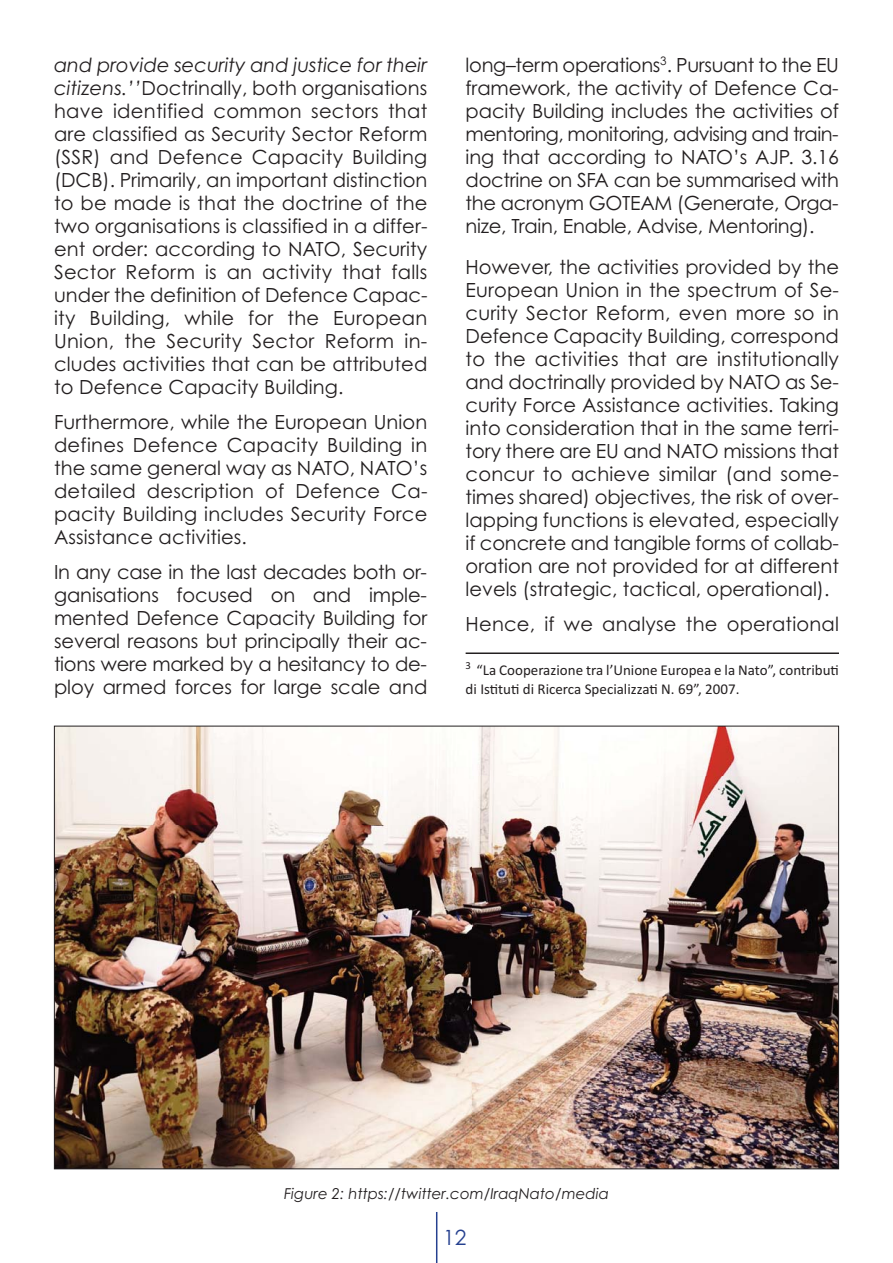
<style>
.page{position:relative;width:893px;height:1263px;background:#fff}
.page>*{position:absolute;margin:0;border:0;box-sizing:border-box;transform-origin:0 0}
.t1{font:21px "Century Gothic";color:#25408f}
.t2{font:19.5px/23px "Century Gothic";color:#231f20;text-align:justify}
.t3{font:15px/19.4px "Calibri";color:#231f20}
.t4{font:italic 15px "Century Gothic";color:#231f20}
.s1{font-style:italic}
</style>
<div class="page">
<hr style="left:466px;top:652px;width:373px;height:2px;background:#231f20">
<hr style="left:436px;top:1212px;width:1px;height:51px;background:#25408f">
<img style="left:56px;top:728px;width:781px;height:439px">
<p class="t2" style="left:54px;top:55px;width:375px"><span class="s1">and provide security and justice for their citizens.’’</span>Doctrinally, both organisations have identified common sectors that are classified as Security Sector Reform (SSR) and Defence Capacity Building (DCB). Primarily, an important distinction to be made is that the doctrine of the two organisations is classified in a differ&shy;ent order: according to NATO, Security Sector Reform is an activity that falls under the definition of Defence Capac&shy;ity Building, while for the European Union, the Security Sector Reform in&shy;cludes activities that can be attributed to Defence Capacity Building.</p>
<p class="t2" style="left:54px;top:412px;width:375px">Furthermore, while the European Union defines Defence Capacity Building in the same general way as NATO, NATO’s detailed description of Defence Ca&shy;pacity Building includes Security Force Assistance activities.</p>
<p class="t2" style="left:54px;top:562px;width:375px">In any case in the last decades both or&shy;ganisations focused on and imple&shy;mented Defence Capacity Building for several reasons but principally their ac&shy;tions were marked by a hesitancy to de&shy;ploy armed forces for large scale and</p>
<p class="t2" style="left:466px;top:55px;width:375px">long–term operations<sup>3</sup>. Pursuant to the EU framework, the activity of Defence Ca&shy;pacity Building includes the activities of mentoring, monitoring, advising and train&shy;ing that according to NATO’s AJP. 3.16 doctrine on SFA can be summarised with the acronym GOTEAM (Generate, Orga&shy;nize, Train, Enable, Advise, Mentoring).</p>
<p class="t2" style="left:466px;top:257px;width:375px">However, the activities provided by the European Union in the spectrum of Se&shy;curity Sector Reform, even more so in Defence Capacity Building, correspond to the activities that are institutionally and doctrinally provided by NATO as Se&shy;curity Force Assistance activities. Taking into consideration that in the same terri&shy;tory there are EU and NATO missions that concur to achieve similar (and some&shy;times shared) objectives, the risk of over&shy;lapping functions is elevated, especially if concrete and tangible forms of collab&shy;oration are not provided for at different levels (strategic, tactical, operational).</p>
<p class="t2" style="left:466px;top:614px;width:375px">Hence, if we analyse the operational</p>
<p class="t3" style="left:466px;top:661px;width:375px"><sup>3</sup> “La Cooperazione tra l’Unione Europea e la Nato”, contribu&shy;di Is-tu- di Ricerca Specializza- N. 69”, 2007.</p>
<p class="t4" style="left:284px;top:1188px;width:326px">Figure 2: https://twitter.com/IraqNato/media</p>
<p class="t1" style="left:443px;top:1229px;width:25px">12</p>
</div>
